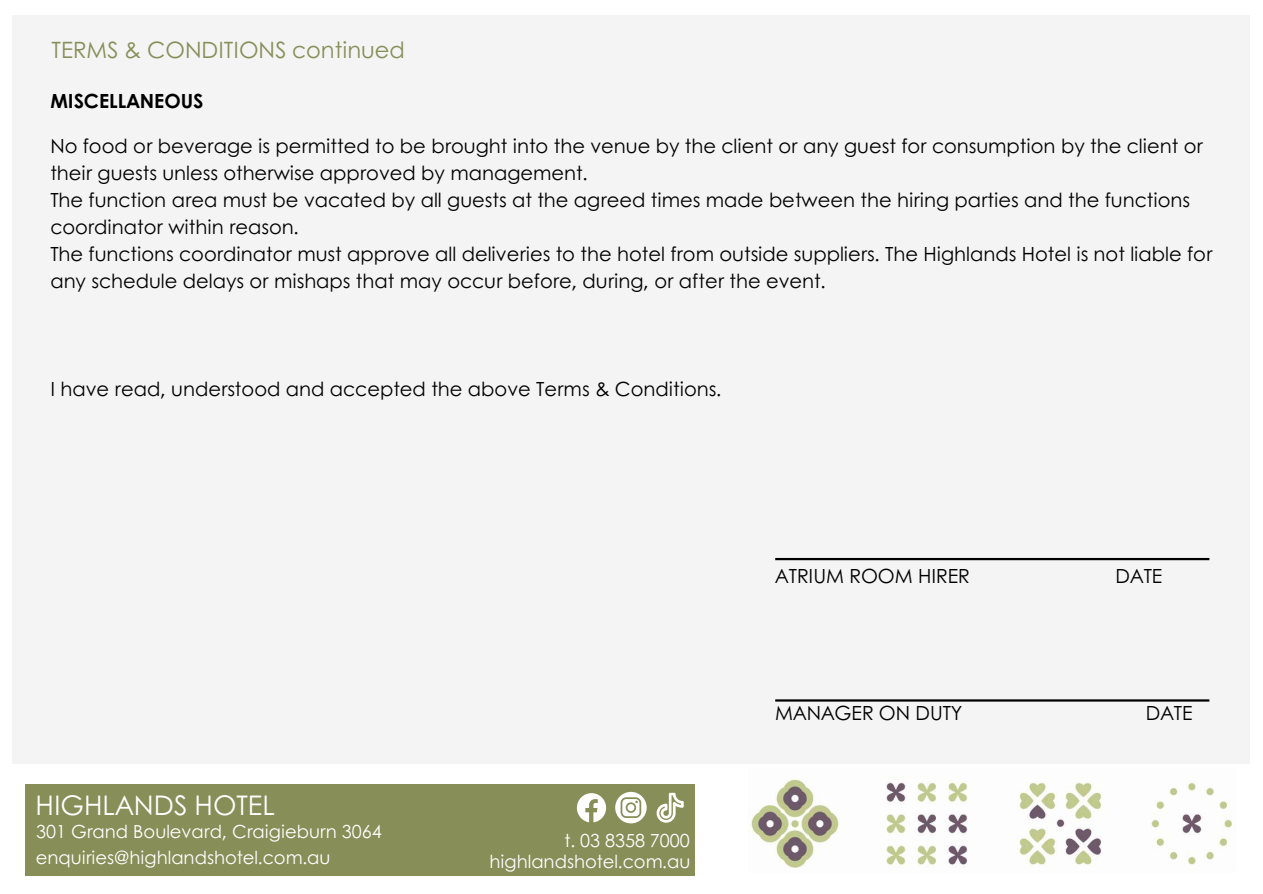
<style>
.page{position:relative;width:1263px;height:894px;background:#fff}
.page>*{position:absolute;margin:0;border:0;box-sizing:border-box;transform-origin:0 0}
.t1{font:27px "Century Gothic";color:#fff}
.t2{font:22.5px "Century Gothic";color:#878e58}
.t3{font:19.5px/27px "Century Gothic";color:#000}
.t4{font:700 19.5px "Century Gothic";color:#000}
.t5{font:18px/25.3px "Century Gothic";color:#fff}
</style>
<div class="page">
<div style="left:25px;top:784px;width:669px;height:90px;background:#878e58"></div>
<div style="left:12px;top:15px;width:1237px;height:748px;background:#f4f4f4"></div>
<img style="left:748px;top:777px;width:484px;height:91px">
<svg style="left:577px;top:793px;width:29px;height:29px"></svg>
<svg style="left:615px;top:791px;width:32px;height:32px"></svg>
<svg style="left:657px;top:792px;width:27px;height:30px"></svg>
<hr style="left:775px;top:699px;width:434px;height:2px;background:#000">
<hr style="left:775px;top:557px;width:434px;height:3px;background:#000">
<p class="t2" style="left:51px;top:33px;width:355px">TERMS &amp; CONDITIONS continued</p>
<p class="t4" style="left:50px;top:86px;width:155px">MISCELLANEOUS</p>
<p class="t3" style="left:50px;top:131px;width:1164px">No food or beverage is permitted to be brought into the venue by the client or any guest for consumption by the client or their guests unless otherwise approved by management.<br>The function area must be vacated by all guests at the agreed times made between the hiring parties and the functions coordinator within reason.<br>The functions coordinator must approve all deliveries to the hotel from outside suppliers. The Highlands Hotel is not liable for any schedule delays or mishaps that may occur before, during, or after the event.</p>
<p class="t3" style="left:50px;top:374px;width:672px">I have read, understood and accepted the above Terms &amp; Conditions.</p>
<h1 class="t1" style="left:36px;top:784px;width:241px">HIGHLANDS HOTEL</h1>
<p class="t5" style="left:36px;top:818px;width:348px">301 Grand Boulevard, Craigieburn 3064 enquiries@highlandshotel.com.au</p>
<p class="t5" style="left:490px;top:828px;width:202px;line-height:21px;text-align:right">t. 03 8358 7000 highlandshotel.com.au</p>
<p class="t3" style="left:775px;top:561px;width:196px">ATRIUM ROOM HIRER</p>
<p class="t3" style="left:1115px;top:561px;width:48px">DATE</p>
<p class="t3" style="left:775px;top:698px;width:188px">MANAGER ON DUTY</p>
<p class="t3" style="left:1146px;top:698px;width:48px">DATE</p>
</div>
